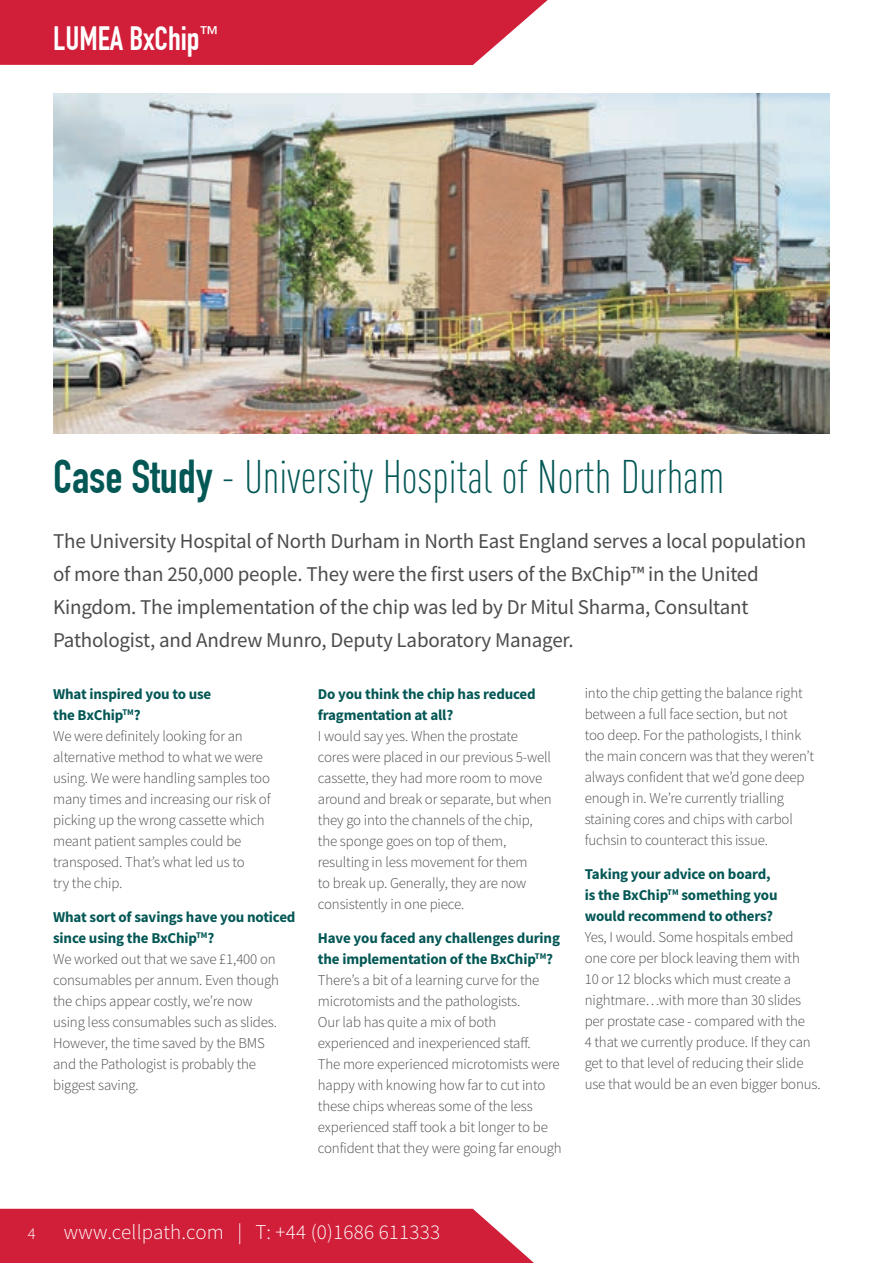
<style>
.page{position:relative;width:893px;height:1263px;background:#fff}
.page>*{position:absolute;margin:0;border:0;box-sizing:border-box;transform-origin:0 0}
.t1{font:300 condensed 46.5px "DIN Pro";color:#035755}
.t2{font:700 33px "DIN Condensed";color:#fff}
.Body{font:21px/33px "Source Sans Pro";letter-spacing:-.01em;color:#4b4c4d}
.t3{font:300 21px "Source Sans Pro";letter-spacing:.01em;color:#fff}
.t4{font:300 16.5px "Source Sans Pro";color:#fff}
.Body-2{font:300 15px/21px "Source Sans Pro";letter-spacing:-.01em;color:#4b4c4d}
.t5{font:700 15px/21px "Source Sans Pro";letter-spacing:-.01em;color:#035755}
.s1{font-family:"DIN Condensed";font-weight:700;font-stretch:normal}
</style>
<div class="page">
<svg style="left:0;top:0;width:548px;height:65px;background:#d42c46"></svg>
<div style="left:0;top:1209px;width:534px;height:54px;background:#d11e39"></div>
<img style="left:53px;top:94px;width:776px;height:340px">
<p class="t2" style="left:53px;top:19px;width:167px">LUMEA BxChip<sup>™</sup></p>
<p class="t1" style="left:53px;top:444px;width:673px"><span class="s1">Case Study</span> - University Hospital of North Durham</p>
<p class="Body" style="left:53px;top:524px;width:754px">The University Hospital of North Durham in North East England serves a local population of more than 250,000 people. They were the first users of the BxChip™ in the United Kingdom. The implementation of the chip was led by Dr Mitul Sharma, Consultant Pathologist, and Andrew Munro, Deputy Laboratory Manager.</p>
<p class="t5" style="left:53px;top:683px;width:160px">What inspired you to use the BxChip<sup>TM</sup>?</p>
<p class="Body-2" style="left:53px;top:726px;width:219px">We were definitely looking for an alternative method to what we were using. We were handling samples too many times and increasing our risk of picking up the wrong cassette which meant patient samples could be transposed. That’s what led us to<br>try the chip.</p>
<p class="t5" style="left:53px;top:906px;width:244px">What sort of savings have you noticed since using the BxChip<sup>TM</sup>?</p>
<p class="Body-2" style="left:53px;top:948px;width:227px">We worked out that we save £1,400 on consumables per annum. Even though the chips appear costly, we’re now using less consumables such as slides.<br>However, the time saved by the BMS and the Pathologist is probably the biggest saving.</p>
<p class="Body-2" style="left:585px;top:682px;width:231px">into the chip getting the balance right between a full face section, but not<br>too deep. For the pathologists, I think the main concern was that they weren’t always confident that we’d gone deep enough in. We’re currently trialling staining cores and chips with carbol fuchsin to counteract this issue.</p>
<p class="t5" style="left:585px;top:863px;width:194px">Taking your advice on board, is the BxChip<sup>TM</sup> something you would recommend to others?</p>
<p class="Body-2" style="left:585px;top:926px;width:237px">Yes, I would. Some hospitals embed<br>one core per block leaving them with<br>10 or 12 blocks which must create a nightmare…with more than 30 slides per prostate case - compared with the<br>4 that we currently produce. If they can get to that level of reducing their slide use that would be an even bigger bonus.</p>
<p class="t5" style="left:318px;top:683px;width:219px">Do you think the chip has reduced fragmentation at all?</p>
<p class="Body-2" style="left:318px;top:726px;width:235px">I would say yes. When the prostate cores were placed in our previous 5-well cassette, they had more room to move around and break or separate, but when they go into the channels of the chip, the sponge goes on top of them, resulting in less movement for them<br>to break up. Generally, they are now consistently in one piece.</p>
<p class="t5" style="left:318px;top:927px;width:244px">Have you faced any challenges during the implementation of the BxChip<sup>TM</sup>?</p>
<p class="Body-2" style="left:318px;top:969px;width:245px">There’s a bit of a learning curve for the microtomists and the pathologists.<br>Our lab has quite a mix of both experienced and inexperienced staff.<br>The more experienced microtomists were happy with knowing how far to cut into these chips whereas some of the less experienced staff took a bit longer to be confident that they were going far enough</p>
<p class="t4" style="left:28px;top:1223px;width:9px">4</p>
<p class="t3" style="left:64px;top:1219px;width:378px">www.cellpath.com | T: +44 (0)1686 611333</p>
</div>
